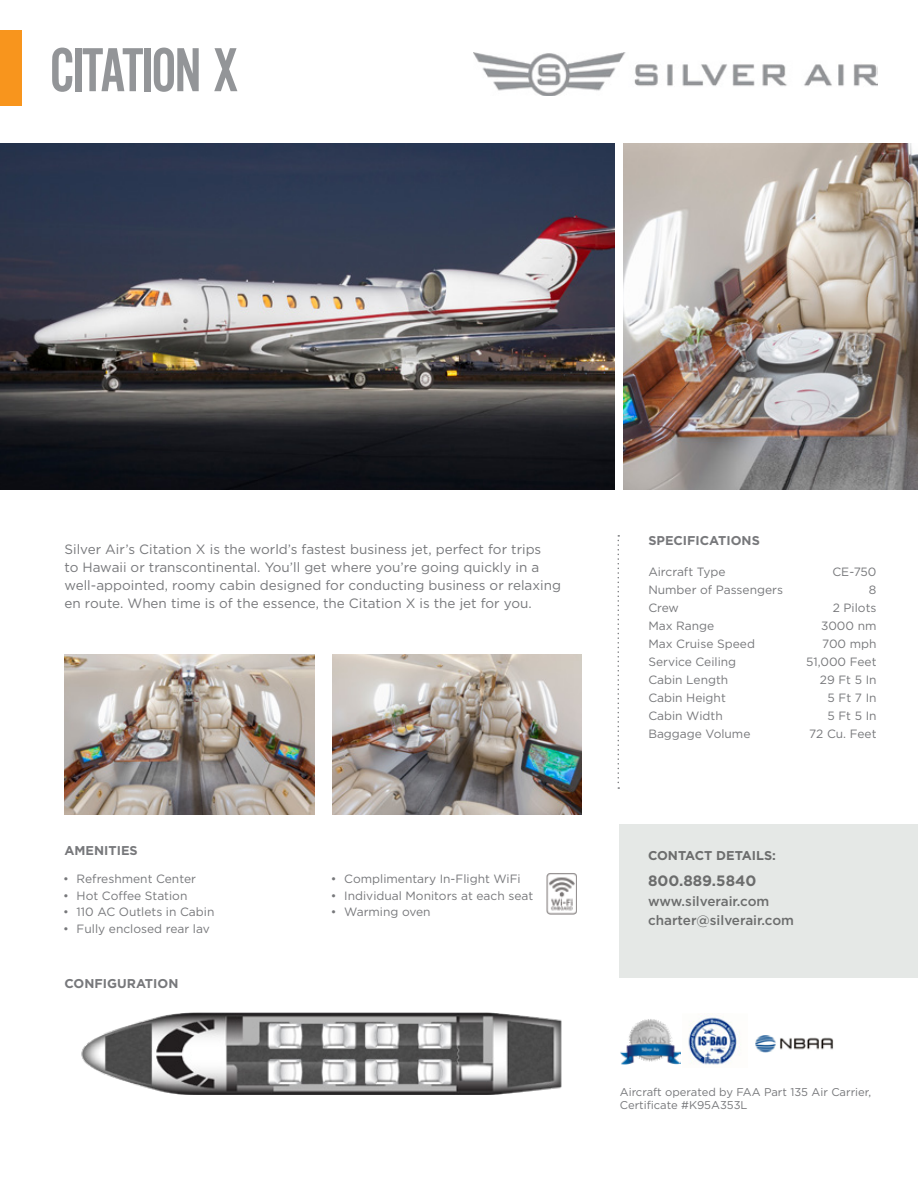
<style>
.page{position:relative;width:918px;height:1188px;background:#fff}
.page>*{position:absolute;margin:0;border:0;box-sizing:border-box;transform-origin:0 0}
.t1{font:64.5px "Alternate Gothic EF No Two";letter-spacing:-.035em;color:#939598}
.t2{font:700 15px "Gotham";color:#6c6d6d}
.t3{font:13.5px/18px "Gotham";color:#77787b}
.t4{font:500 13.5px/19.5px "Gotham";color:#6c6d6d}
.t5{font:700 12.75px "Gotham";color:#77787b}
.t6{font:700 12.75px "Gotham";color:#6c6d6d}
.t7{font:12px/18px "Gotham";color:#77787b}
.t8{font:11.25px/13.5px "Gotham";color:#77787b}
</style>
<div class="page">
<svg style="left:618px;top:535px;width:1px;height:254px"></svg>
<img style="left:620px;top:1019px;width:60px;height:45px">
<img style="left:688px;top:1017px;width:53px;height:48px">
<img style="left:755px;top:1035px;width:79px;height:18px">
<img style="left:64px;top:654px;width:250px;height:160px">
<img style="left:332px;top:654px;width:250px;height:160px">
<img style="left:547px;top:873px;width:30px;height:41px">
<img style="left:81px;top:1013px;width:481px;height:81px">
<img style="left:0;top:143px;width:615px;height:347px">
<img style="left:623px;top:143px;width:295px;height:347px">
<img style="left:473px;top:53px;width:405px;height:43px">
<div style="left:0;top:30px;width:22px;height:76px;background:#f8951d"></div>
<div style="left:619px;top:824px;width:299px;height:153px;background:#e5e8e6"></div>
<h1 class="t1" style="left:49px;top:37px;width:191px">CITATION X</h1>
<p class="t3" style="left:64px;top:540px;width:498px">Silver Air’s Citation X is the world’s fastest business jet, perfect for trips<br>to Hawaii or transcontinental. You’ll get where you’re going quickly in a well-appointed, roomy cabin designed for conducting business or relaxing en route. When time is of the essence, the Citation X is the jet for you.</p>
<p class="t5" style="left:64px;top:842px;width:75px">AMENITIES</p>
<p class="t7" style="left:63px;top:870px;width:134px">• Refreshment Center</p>
<p class="t7" style="left:63px;top:886px;width:126px">• Hot Coffee Station</p>
<p class="t7" style="left:63px;top:903px;width:153px">• 110 AC Outlets in Cabin</p>
<p class="t7" style="left:63px;top:919px;width:148px">• Fully enclosed rear lav</p>
<p class="t5" style="left:64px;top:975px;width:115px">CONFIGURATION</p>
<p class="t7" style="left:331px;top:870px;width:191px">• Complimentary In-Flight WiFi</p>
<p class="t7" style="left:331px;top:886px;width:204px">• Individual Monitors at each seat</p>
<p class="t7" style="left:331px;top:903px;width:101px">• Warming oven</p>
<p class="t5" style="left:648px;top:532px;width:113px">SPECIFICATIONS</p>
<p class="t7" style="left:648px;top:563px;width:136px">Aircraft Type<br>Number of Passengers<br>Crew<br>Max Range<br>Max Cruise Speed<br>Service Ceiling<br>Cabin Length<br>Cabin Height<br>Cabin Width<br>Baggage Volume</p>
<p class="t7" style="left:806px;top:563px;width:72px;text-align:right">CE-750<br>8<br>2 Pilots<br>3000 nm<br>700 mph<br>51,000 Feet<br>29 Ft 5 In<br>5 Ft 7 In<br>5 Ft 5 In<br>72 Cu. Feet</p>
<p class="t6" style="left:648px;top:847px;width:129px">CONTACT DETAILS:</p>
<p class="t2" style="left:648px;top:871px;width:110px">800.889.5840</p>
<p class="t4" style="left:648px;top:891px;width:148px">www.silverair.com charter@silverair.com</p>
<p class="t8" style="left:620px;top:1085px;width:253px">Aircraft operated by FAA Part 135 Air Carrier,<br>Certificate #K95A353L</p>
</div>
